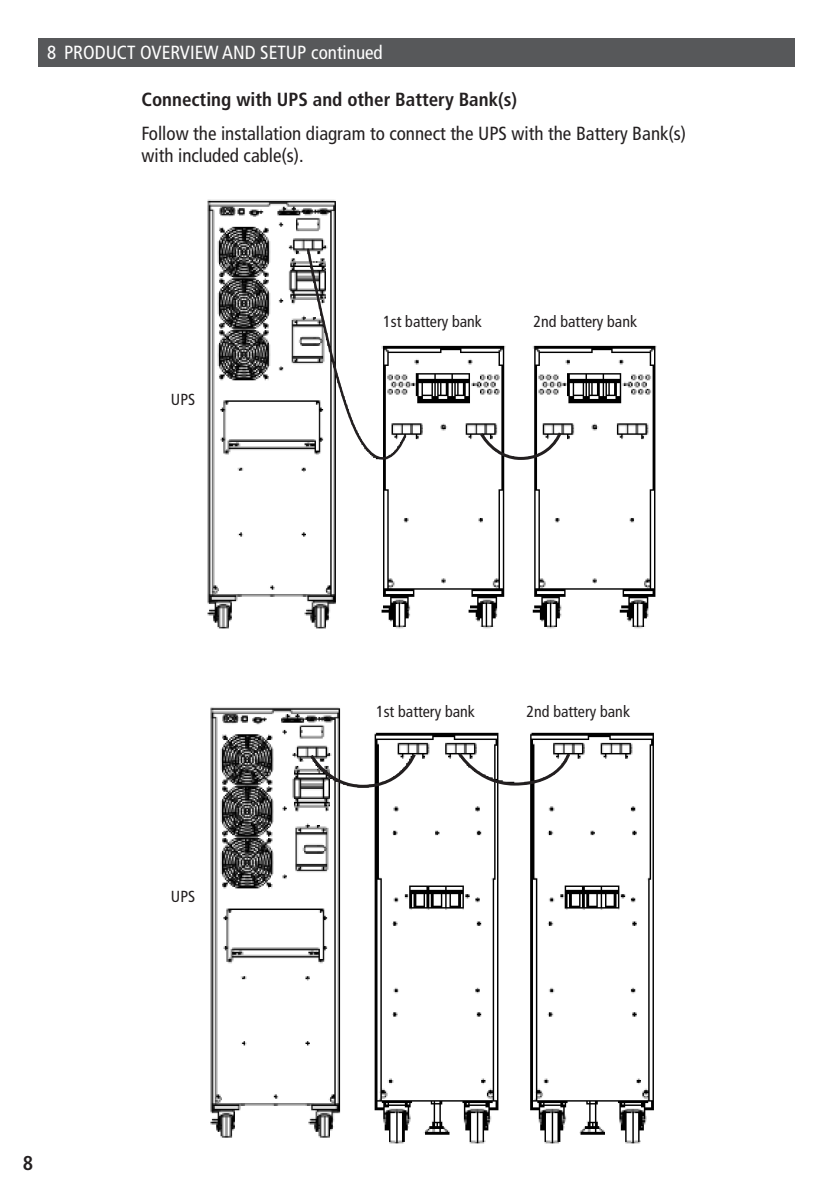
<style>
.page{position:relative;width:840px;height:1191px;background:#fff}
.page>*{position:absolute;margin:0;border:0;box-sizing:border-box;transform-origin:0 0}
.t1{font:700 condensed 20px "Frutiger LT Pro";color:#231f20}
.Main_copy{font:condensed 19px/22.8px "Frutiger LT Pro";color:#231f20}
.Main_copy-2{font:700 condensed 19px "Frutiger LT Pro";color:#231f20}
.Main_copy-3{font:condensed 19px "Frutiger LT Pro";color:#fff}
.Main_copy-4{font:condensed 16px "Frutiger LT Pro";color:#231f20}
</style>
<div class="page">
<div style="left:39px;top:39px;width:755px;height:28px;background:#57585a"></div>
<img style="left:207px;top:199px;width:450px;height:430px">
<img style="left:210px;top:707px;width:444px;height:437px">
<svg style="left:305px;top:247px;width:102px;height:242px"></svg>
<svg style="left:478px;top:430px;width:85px;height:31px"></svg>
<svg style="left:308px;top:751px;width:109px;height:38px"></svg>
<svg style="left:456px;top:750px;width:115px;height:37px"></svg>
<p class="Main_copy-3" style="left:47px;top:41px;width:337px">8 PRODUCT OVERVIEW AND SETUP continued</p>
<p class="Main_copy-2" style="left:141px;top:88px;width:377px">Connecting with UPS and other Battery Bank(s)</p>
<p class="Main_copy" style="left:141px;top:122px;width:546px">Follow the installation diagram to connect the UPS with the Battery Bank(s) with included cable(s).</p>
<p class="Main_copy-4" style="left:171px;top:390px;width:26px">UPS</p>
<p class="Main_copy-4" style="left:383px;top:312px;width:100px">1st battery bank</p>
<p class="Main_copy-4" style="left:533px;top:312px;width:105px">2nd battery bank</p>
<p class="t1" style="left:23px;top:1150px;width:12px">8</p>
<p class="Main_copy-4" style="left:171px;top:887px;width:26px">UPS</p>
<p class="Main_copy-4" style="left:376px;top:702px;width:100px">1st battery bank</p>
<p class="Main_copy-4" style="left:526px;top:702px;width:105px">2nd battery bank</p>
</div>
